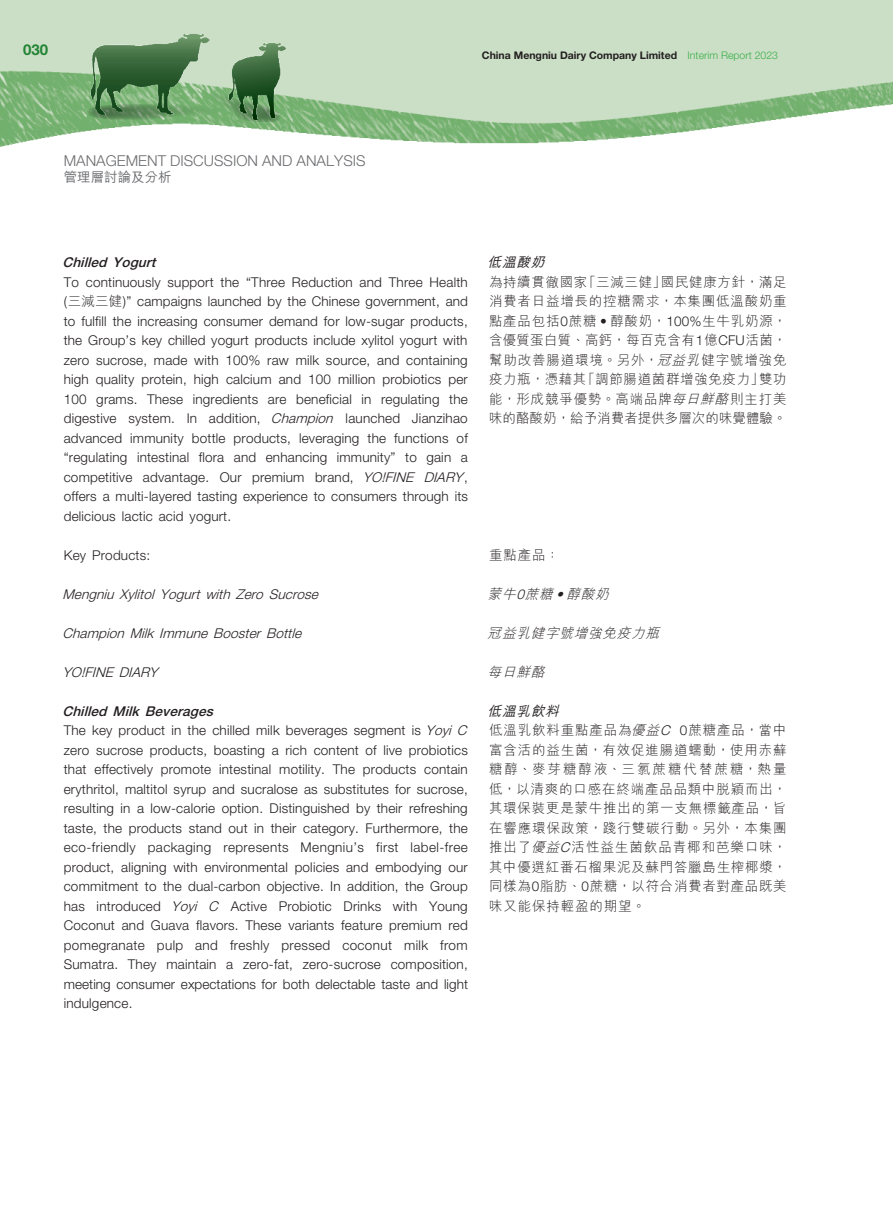
<style>
.page{position:relative;width:893px;height:1212px;background:#fff}
.page>*{position:absolute;margin:0;border:0;box-sizing:border-box;transform-origin:0 0}
.t1{font:300 15px "Helvetica Neue LT Std";color:#6c6d70}
.t2{font:700 15px "Helvetica Neue LT Std";color:#238435}
._01_Body_Text{font:300 13.5px/19.5px "Helvetica Neue LT Std";letter-spacing:.015em;color:#231f20;text-align:justify}
._01_Body_Text-2{font:300 13.5px/19.5px "M Hei HK";letter-spacing:.05em;color:#231f20;text-align:justify}
._01_Body_Text-3{font:italic 300 13.5px "Helvetica Neue LT Std";color:#231f20}
._05_____H3{font:italic 500 13.5px "Helvetica Neue LT Std";color:#231f20}
._01_Body_Text-4{font:italic 300 13.5px "M Hei HK";color:#231f20}
._05_____H3-2{font:italic 500 13.5px "M Hei HK";color:#231f20}
.t3{font:500 13.5px "M Hei HK";color:#6c6d70}
.t4{font:700 10.5px "Helvetica Neue LT Std";color:#231f20}
.s1{font-weight:300;color:#3baf49}
.s2{font-family:"M Hei HK"}
.s3{font-style:italic}
.s4{font-family:"Helvetica Neue LT Std"}
.s5{font-family:"Helvetica Neue LT Std";font-style:italic}
</style>
<div class="page">
<img style="left:0;top:0;width:893px;height:147px">
<img style="left:213px;top:43px;width:77px;height:91px">
<svg style="left:213px;top:92px;width:67px;height:30px;background:#5d905b"></svg>
<img style="left:78px;top:22px;width:135px;height:114px">
<p class="t2" style="left:23px;top:40px;width:27px">030</p>
<p class="t4" style="left:482px;top:49px;width:298px">China Mengniu Dairy Company Limited <span class="s1">Interim Report 2023</span></p>
<p class="t1" style="left:64px;top:151px;width:303px">MANAGEMENT DISCUSSION AND ANALYSIS</p>
<p class="t3" style="left:64px;top:167px;width:109px">管理層討論及分析</p>
<p class="_05_____H3" style="left:62px;top:254px;width:99px">Chilled Yogurt</p>
<p class="_01_Body_Text" style="left:64px;top:272px;width:406px">To continuously support the “Three Reduction and Three Health (<span class="s2">三減三健</span>)” campaigns launched by the Chinese government, and to fulfill the increasing consumer demand for low-sugar products, the Group’s key chilled yogurt products include xylitol yogurt with zero sucrose, made with 100% raw milk source, and containing high quality protein, high calcium and 100 million probiotics per 100 grams. These ingredients are beneficial in regulating the digestive system. In addition, <span class="s3">Champion</span> launched Jianzihao advanced immunity bottle products, leveraging the functions of “regulating intestinal flora and enhancing immunity” to gain a competitive advantage. Our premium brand, <span class="s3">YO!FINE DIARY</span>, offers a multi-layered tasting experience to consumers through its delicious lactic acid yogurt.</p>
<p class="_01_Body_Text" style="left:64px;top:545px;width:88px">Key Products:</p>
<p class="_01_Body_Text-3" style="left:62px;top:586px;width:261px">Mengniu Xylitol Yogurt with Zero Sucrose</p>
<p class="_01_Body_Text-3" style="left:62px;top:625px;width:244px">Champion Milk Immune Booster Bottle</p>
<p class="_01_Body_Text-3" style="left:62px;top:664px;width:101px">YO!FINE DIARY</p>
<p class="_05_____H3" style="left:62px;top:703px;width:156px">Chilled Milk Beverages</p>
<p class="_01_Body_Text" style="left:64px;top:720px;width:408px;text-align:left">The key product in the chilled milk beverages segment is <span class="s3">Yoyi C </span>zero sucrose products, boasting a rich content of live probiotics that effectively promote intestinal motility. The products contain erythritol, maltitol syrup and sucralose as substitutes for sucrose, resulting in a low-calorie option. Distinguished by their refreshing taste, the products stand out in their category. Furthermore, the eco-friendly packaging represents Mengniu’s first label-free product, aligning with environmental policies and embodying our commitment to the dual-carbon objective. In addition, the Group has introduced <span class="s3">Yoyi C</span> Active Probiotic Drinks with Young Coconut and Guava flavors. These variants feature premium red pomegranate pulp and freshly pressed coconut milk from Sumatra. They maintain a zero-fat, zero-sucrose composition, meeting consumer expectations for both delectable taste and light indulgence.</p>
<p class="_05_____H3-2" style="left:488px;top:252px;width:63px">低溫酸奶</p>
<p class="_01_Body_Text-2" style="left:489px;top:271px;width:299px">為持續貫徹國家「三減三健」國民健康方針，滿足消費者日益增長的控糖需求，本集團低溫酸奶重點產品包括<span class="s4">0</span>蔗糖 <span class="s4">•</span> 醇酸奶，<span class="s4">100%</span>生牛乳奶源，含優質蛋白質、高鈣，每百克含有<span class="s4">1</span>億<span class="s4">CFU</span>活菌，幫助改善腸道環境。另外，<span class="s3">冠益乳</span>健字號增強免疫力瓶，憑藉其「調節腸道菌群增強免疫力」雙功能，形成競爭優勢。高端品牌<span class="s3">每日鮮酪</span>則主打美味的酪酸奶，給予消費者提供多層次的味覺體驗。</p>
<p class="_01_Body_Text-2" style="left:489px;top:544px;width:72px">重點產品：</p>
<p class="_01_Body_Text-4" style="left:488px;top:584px;width:127px">蒙牛<span class="s4">0</span>蔗糖 <span class="s4">•</span> 醇酸奶</p>
<p class="_01_Body_Text-4" style="left:488px;top:623px;width:178px">冠益乳健字號增強免疫力瓶</p>
<p class="_01_Body_Text-4" style="left:488px;top:662px;width:63px">每日鮮酪</p>
<p class="_05_____H3-2" style="left:488px;top:701px;width:77px">低溫乳飲料</p>
<p class="_01_Body_Text-2" style="left:489px;top:720px;width:299px">低溫乳飲料重點產品為<span class="s3">優益</span><span class="s5">C</span> <span class="s4">0</span>蔗糖產品，當中富含活的益生菌，有效促進腸道蠕動，使用赤蘚糖醇、麥芽糖醇液、三氯蔗糖代替蔗糖，熱量低，以清爽的口感在終端產品品類中脫穎而出，其環保裝更是蒙牛推出的第一支無標籤產品，旨在響應環保政策，踐行雙碳行動。另外，本集團推出了<span class="s3">優益</span><span class="s5">C</span>活性益生菌飲品青椰和芭樂口味，其中優選紅番石榴果泥及蘇門答臘島生榨椰漿，同樣為<span class="s4">0</span>脂肪、<span class="s4">0</span>蔗糖，以符合消費者對產品既美味又能保持輕盈的期望。</p>
</div>
